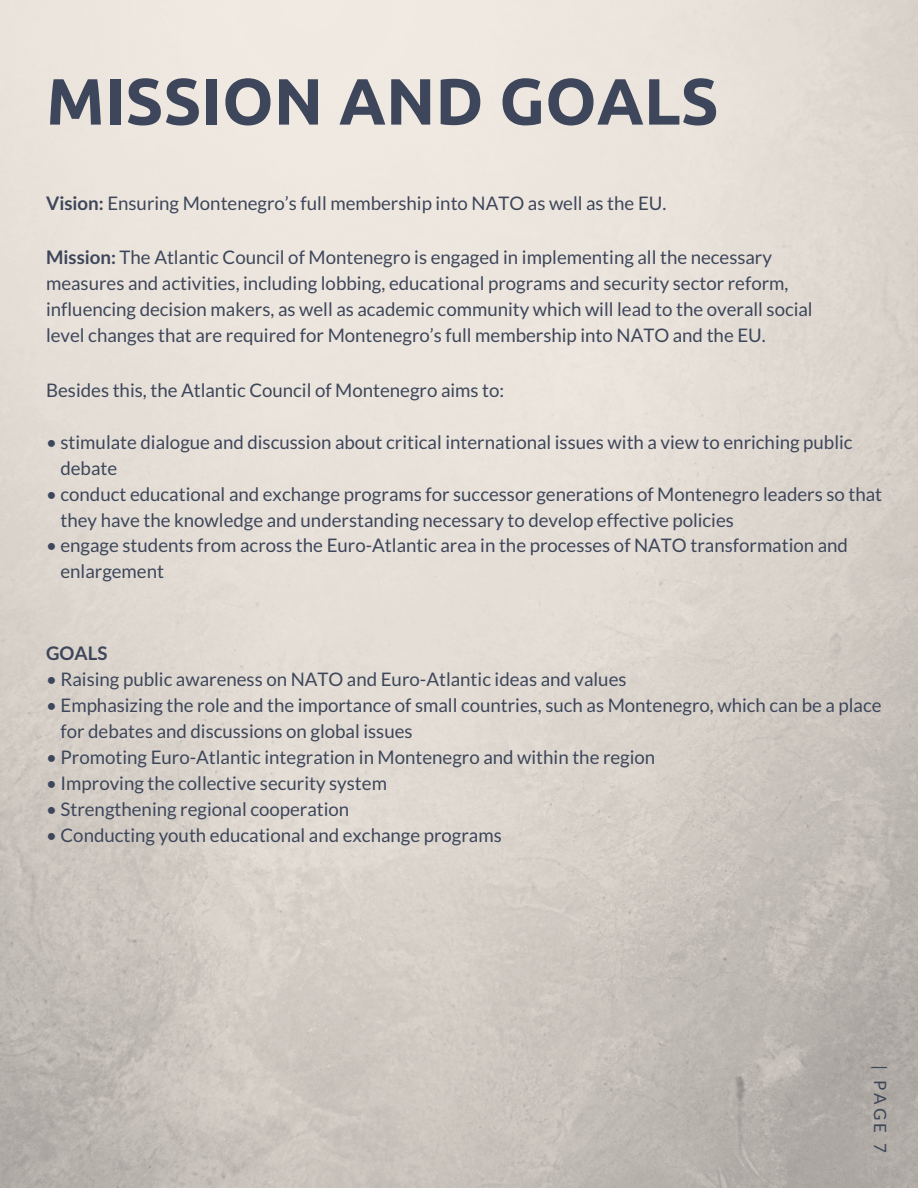
<style>
.page{position:relative;width:918px;height:1188px;background:#fff}
.page>*{position:absolute;margin:0;border:0;box-sizing:border-box;transform-origin:0 0}
.t1{font:700 65.4px "Ubuntu";color:#3d465a}
.t2{font:18.75px/25.8px "Lato";color:#3d465a}
.t3{font:700 18.75px "Lato";color:#3d465a}
.t4{font:16.8px "Lato";color:#3d465a}
.s1{font-weight:700}
</style>
<div class="page">
<h1 class="t1" style="left:46px;top:64px;width:674px">MISSION AND GOALS</h1>
<p class="t2" style="left:46px;top:190px;width:622px"><span class="s1">Vision:</span> Ensuring Montenegro’s full membership into NATO as well as the EU.</p>
<p class="t2" style="left:46px;top:244px;width:768px"><span class="s1">Mission:</span> The Atlantic Council of Montenegro is engaged in implementing all the necessary measures and activities, including lobbing, educational programs and security sector reform, influencing decision makers, as well as academic community which will lead to the overall social level changes that are required for Montenegro’s full membership into NATO and the EU.</p>
<p class="t2" style="left:46px;top:377px;width:460px">Besides this, the Atlantic Council of Montenegro aims to:</p>
<p class="t2" style="left:60px;top:429px;width:794px;text-indent:-14px">• stimulate dialogue and discussion about critical international issues with a view to enriching public debate</p>
<p class="t2" style="left:60px;top:480px;width:823px;text-indent:-14px">• conduct educational and exchange programs for successor generations of Montenegro leaders so that they have the knowledge and understanding necessary to develop effective policies</p>
<p class="t2" style="left:60px;top:532px;width:789px;text-indent:-14px">• engage students from across the Euro-Atlantic area in the processes of NATO transformation and enlargement</p>
<p class="t3" style="left:46px;top:642px;width:63px">GOALS</p>
<p class="t2" style="left:46px;top:666px;width:582px">• Raising public awareness on NATO and Euro-Atlantic ideas and values</p>
<p class="t2" style="left:60px;top:692px;width:823px;text-indent:-14px">• Emphasizing the role and the importance of small countries, such as Montenegro, which can be a place for debates and discussions on global issues</p>
<p class="t2" style="left:46px;top:744px;width:611px">• Promoting Euro-Atlantic integration in Montenegro and within the region</p>
<p class="t2" style="left:46px;top:770px;width:342px">• Improving the collective security system</p>
<p class="t2" style="left:46px;top:795px;width:305px">• Strengthening regional cooperation</p>
<p class="t2" style="left:46px;top:821px;width:457px">• Conducting youth educational and exchange programs</p>
<p class="t4" style="left:891px;top:1065px;width:89px;rotate:90deg">| PAGE 7</p>
</div>
